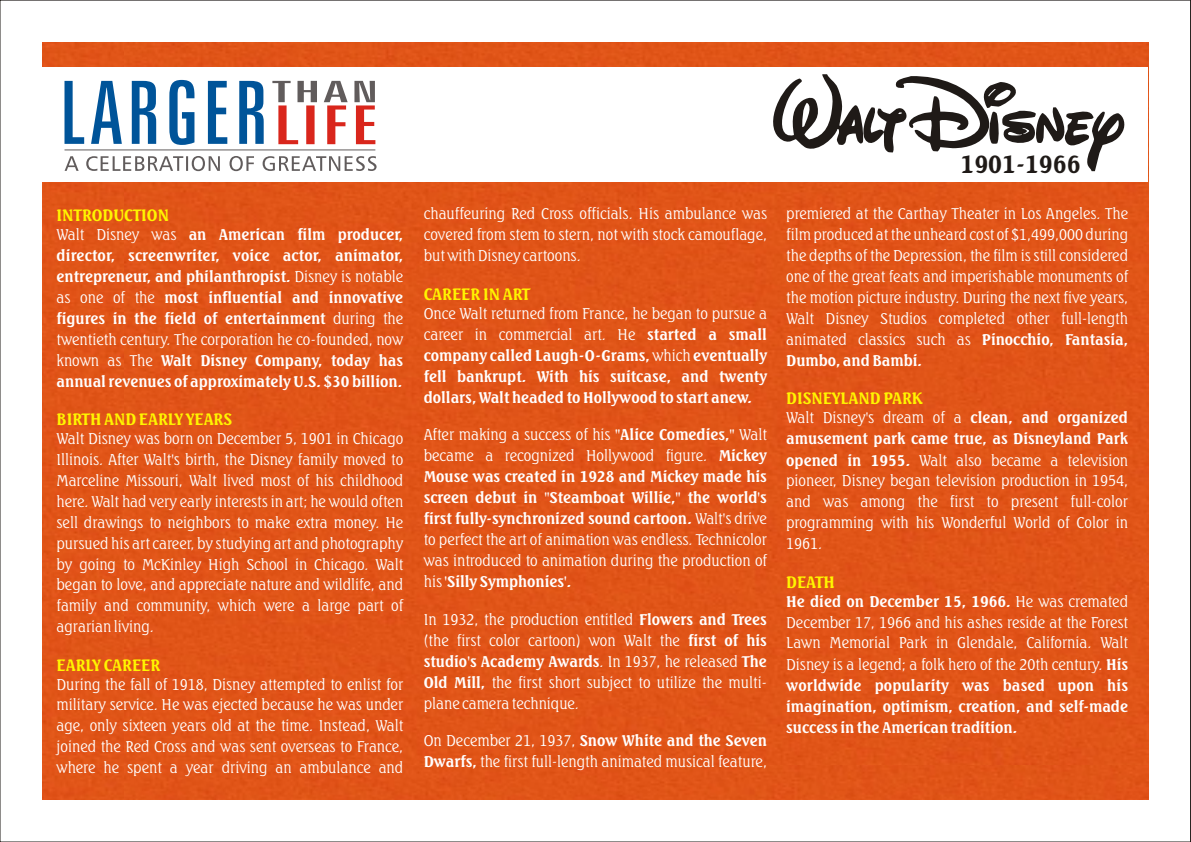
<style>
.page{position:relative;width:1191px;height:842px;background:#fff}
.page>*{position:absolute;margin:0;border:0;box-sizing:border-box;transform-origin:0 0}
.t1{font:700 24px "Seagull Lt BT";color:#1f1a17}
.t2{font:700 16px "Seagull Lt BT";color:#fff500}
.t3{font:15px/20.9px "Seagull Lt BT";color:#fff;text-align:justify}
.t4{font:700 15px/21px "Seagull Lt BT";color:#fff;text-align:justify}
.s1{font-weight:400}
.s2{font-weight:700}
</style>
<div class="page">
<div style="left:43px;top:43px;width:1105px;height:756px;background:#e05418"></div>
<div style="left:43px;top:68px;width:1105px;height:114px;background:#fff"></div>
<svg style="left:773px;top:74px;width:352px;height:97px"></svg>
<svg style="left:65px;top:156px;width:312px;height:15px"></svg>
<svg style="left:65px;top:80px;width:199px;height:65px"></svg>
<svg style="left:272px;top:81px;width:103px;height:63px"></svg>
<hr style="left:65px;top:149px;width:310px;height:1px;background:#615c5c">
<p class="t2" style="left:57px;top:208px;width:114px">INTRODUCTION</p>
<p class="t4" style="left:57px;top:225px;width:348px"><span class="s1">Walt Disney was</span> an American film producer, director, screenwriter, voice actor, animator, entrepreneur, and philanthropist. <span class="s1">Disney is notable as one of the</span> most influential and innovative figures in the field of entertainment <span class="s1">during the twentieth century. The corporation he co-founded, now known as The</span> Walt Disney Company, today has annual revenues of approximately U.S. $30 billion.</p>
<p class="t2" style="left:57px;top:413px;width:177px">BIRTH AND EARLY YEARS</p>
<p class="t3" style="left:57px;top:430px;width:348px">Walt Disney was born on December 5, 1901 in Chicago Illinois. After Walt's birth, the Disney family moved to Marceline Missouri, Walt lived most of his childhood here. Walt had very early interests in art; he would often sell drawings to neighbors to make extra money. He pursued his art career, by studying art and photography by going to McKinley High School in Chicago. Walt began to love, and appreciate nature and wildlife, and family and community, which were a large part of agrarian living.</p>
<p class="t2" style="left:57px;top:659px;width:105px">EARLY CAREER</p>
<p class="t3" style="left:57px;top:675px;width:348px">During the fall of 1918, Disney attempted to enlist for military service. He was ejected because he was under age, only sixteen years old at the time. Instead, Walt joined the Red Cross and was sent overseas to France, where he spent a year driving an ambulance and</p>
<p class="t3" style="left:424px;top:205px;width:345px">chauffeuring Red Cross officials. His ambulance was covered from stem to stern, not with stock camouflage, but with Disney cartoons.</p>
<p class="t2" style="left:424px;top:288px;width:108px">CAREER IN ART</p>
<p class="t4" style="left:424px;top:304px;width:345px"><span class="s1">Once Walt returned from France, he began to pursue a career in commercial art. He</span> started a small company called Laugh-O-Grams, <span class="s1">which</span> eventually fell bankrupt. With his suitcase, and twenty dollars, Walt headed to Hollywood to start anew.</p>
<p class="t3" style="left:424px;top:426px;width:345px">After making a success of his <span class="s2">"Alice Comedies,"</span> Walt became a recognized Hollywood figure. <span class="s2">Mickey Mouse was created in 1928 and Mickey made his screen debut in "Steamboat Willie," the world's first fully-synchronized sound cartoon.</span> Walt's drive to perfect the art of animation was endless. Technicolor was introduced to animation during the production of his <span class="s2">'Silly Symphonies'.</span></p>
<p class="t3" style="left:424px;top:610px;width:345px">In 1932, the production entitled <span class="s2">Flowers and Trees </span>(the first color cartoon) won Walt the <span class="s2">first of his studio's Academy Awards</span>. In 1937, he released <span class="s2">The Old Mill,</span> the first short subject to utilize the multi&shy;plane camera technique.</p>
<p class="t3" style="left:424px;top:732px;width:345px">On December 21, 1937, <span class="s2">Snow White and the Seven<br>Dwarfs,</span> the first full-length animated musical feature,</p>
<h1 class="t1" style="left:960px;top:154px;width:122px">1901-1966</h1>
<p class="t3" style="left:786px;top:205px;width:343px">premiered at the Carthay Theater in Los Angeles. The film produced at the unheard cost of $1,499,000 during the depths of the Depression, the film is still considered one of the great feats and imperishable monuments of the motion picture industry. During the next five years, Walt Disney Studios completed other full-length animated classics such as <span class="s2">Pinocchio, Fantasia, Dumbo, and Bambi.</span></p>
<p class="t2" style="left:786px;top:392px;width:138px">DISNEYLAND PARK</p>
<p class="t3" style="left:786px;top:409px;width:343px">Walt Disney's dream of a <span class="s2">clean, and organized amusement park came true, as Disneyland Park opened in 1955.</span> Walt also became a television pioneer, Disney began television production in 1954, and was among the first to present full-color programming with his Wonderful World of Color in 1961.</p>
<p class="t2" style="left:786px;top:576px;width:50px">DEATH</p>
<p class="t3" style="left:786px;top:592px;width:343px"><span class="s2">He died on December 15, 1966.</span> He was cremated December 17, 1966 and his ashes reside at the Forest Lawn Memorial Park in Glendale, California. Walt Disney is a legend; a folk hero of the 20th century. <span class="s2">His worldwide popularity was based upon his imagination, optimism, creation, and self-made success in the American tradition.</span></p>
</div>
